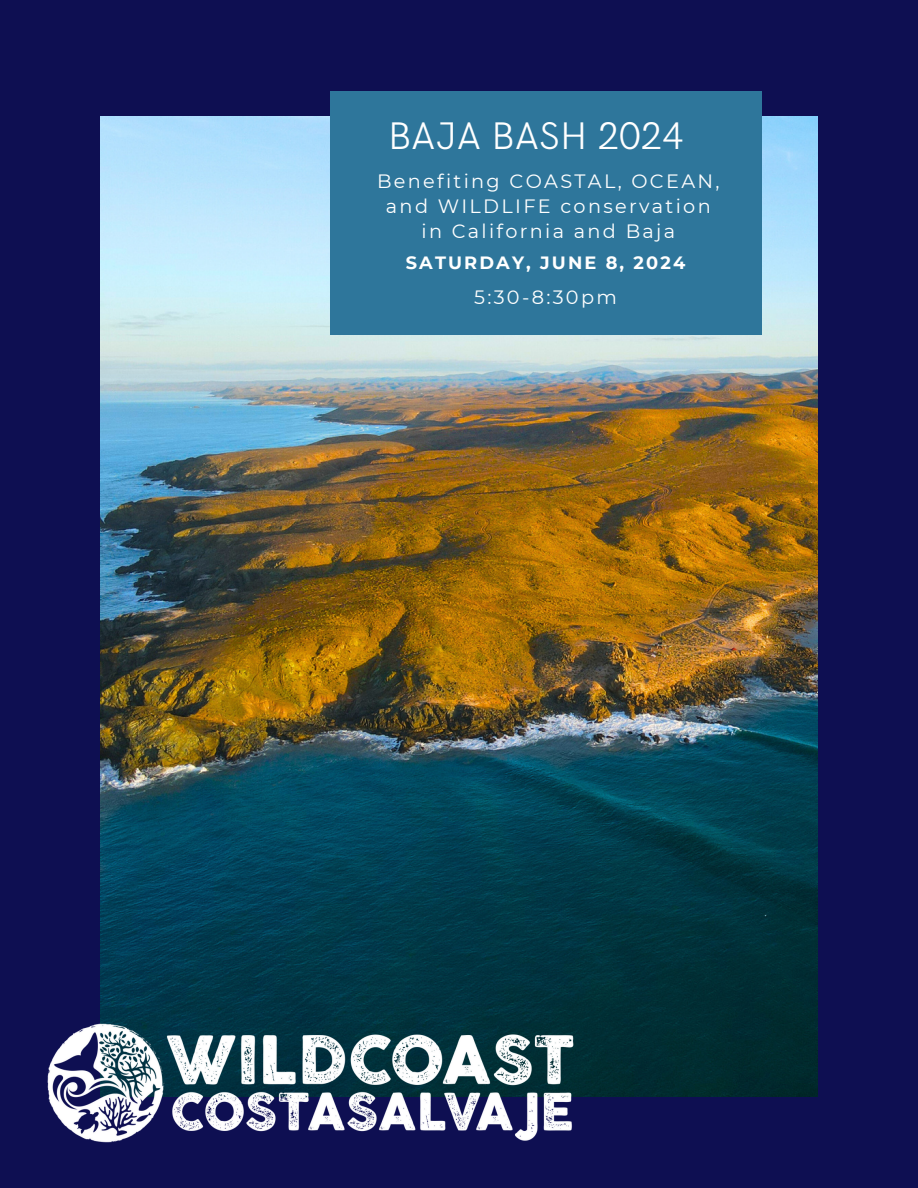
<style>
.page{position:relative;width:918px;height:1188px;background:#0e0f52}
.page>*{position:absolute;margin:0;border:0;box-sizing:border-box;transform-origin:0 0}
.t1{font:300 38.55px "HK Grotesk";color:#fff}
.t2{font:19.35px/24.8px "Montserrat";letter-spacing:.12em;color:#fff;text-align:center}
.t3{font:700 17.85px "Montserrat";letter-spacing:.12em;color:#fff}
</style>
<div class="page">
<img style="left:101px;top:117px;width:717px;height:979px">
<div style="left:330px;top:92px;width:431px;height:243px;background:#2e769b"></div>
<img style="left:47px;top:1005px;width:547px;height:138px">
<p class="t1" style="left:388px;top:114px;width:298px">BAJA BASH 2024</p>
<p class="t2" style="left:377px;top:169px;width:344px">Benefiting COASTAL, OCEAN, and WILDLIFE conservation</p>
<h2 class="t2" style="left:422px;top:218px;width:255px">in California and Baja</h2>
<p class="t3" style="left:406px;top:252px;width:281px">SATURDAY, JUNE 8, 2024</p>
<p class="t2" style="left:474px;top:285px;width:144px">5:30-8:30pm</p>
</div>
